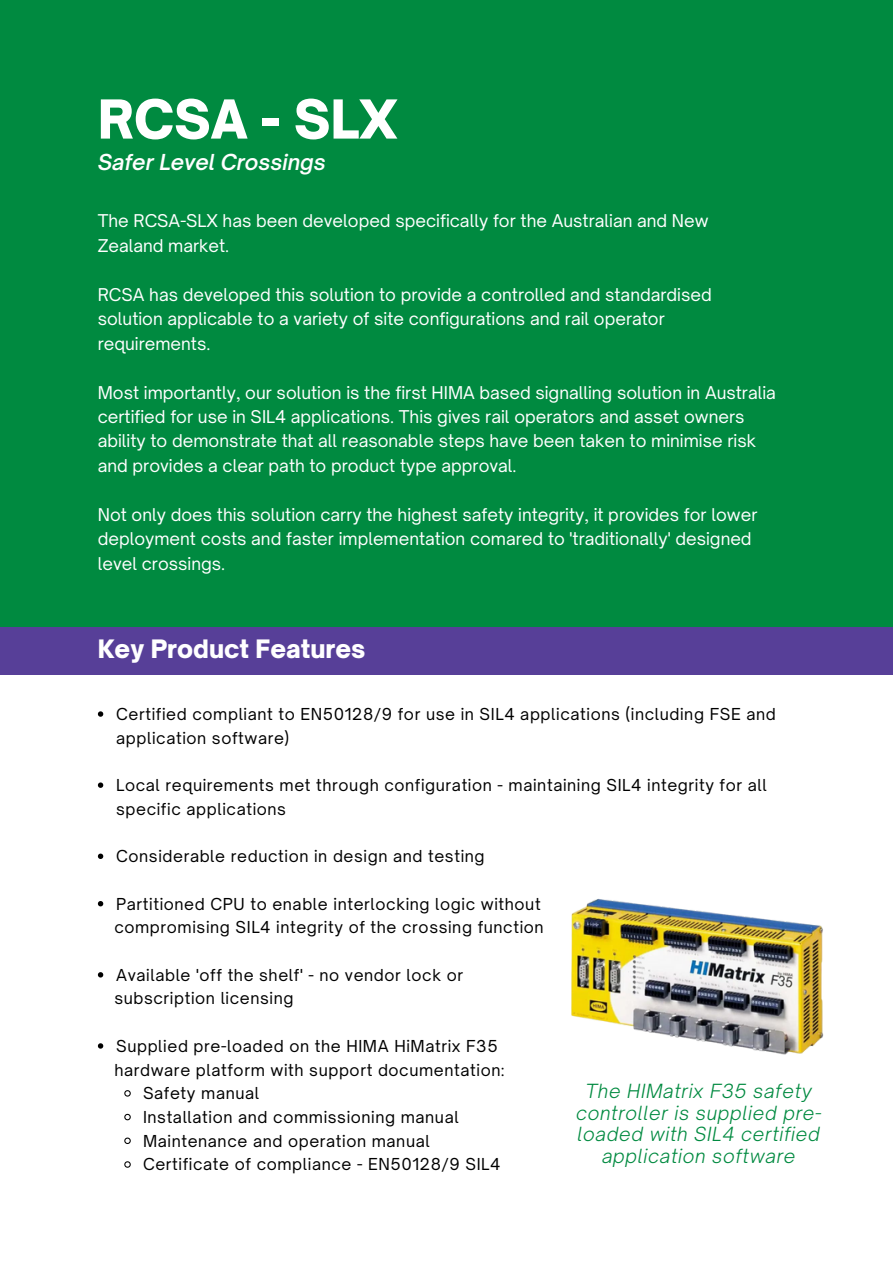
<style>
.page{position:relative;width:893px;height:1264px;background:#fff}
.page>*{position:absolute;margin:0;border:0;box-sizing:border-box;transform-origin:0 0}
.t1{font:900 51.3px "Open Sauce One";color:#fff}
.t2{font:900 24.3px "Open Sauce One";color:#fff}
.t3{font:italic 600 21px "Open Sauce One";color:#fff}
.t4{font:italic 300 18.6px/21.6px "Open Sauce One";letter-spacing:.04em;color:#008a40;text-align:center}
.t5{font:16.8px/24.5px "Open Sauce One";color:#fff}
.t6{font:15.75px/23.7px "Open Sauce One";letter-spacing:.04em;color:#000}
</style>
<div class="page">
<div style="left:0;top:0;width:892px;height:627px;background:#008a40"></div>
<svg style="left:98px;top:711px;width:5px;height:5px"></svg>
<svg style="left:98px;top:782px;width:5px;height:5px"></svg>
<svg style="left:98px;top:853px;width:5px;height:6px"></svg>
<svg style="left:98px;top:901px;width:5px;height:5px"></svg>
<svg style="left:98px;top:972px;width:5px;height:5px"></svg>
<svg style="left:98px;top:1043px;width:5px;height:5px"></svg>
<svg style="left:124px;top:1090px;width:7px;height:7px"></svg>
<svg style="left:124px;top:1113px;width:7px;height:8px"></svg>
<svg style="left:124px;top:1137px;width:7px;height:7px"></svg>
<svg style="left:124px;top:1161px;width:7px;height:7px"></svg>
<img style="left:571px;top:899px;width:253px;height:156px">
<div style="left:0;top:627px;width:892px;height:47px;background:#573f98"></div>
<h1 class="t1" style="left:98px;top:87px;width:301px">RCSA - SLX</h1>
<p class="t3" style="left:98px;top:149px;width:229px">Safer Level Crossings</p>
<p class="t5" style="left:98px;top:209px;width:612px">The RCSA-SLX has been developed specifically for the Australian and New<br>Zealand market.</p>
<p class="t5" style="left:98px;top:282px;width:615px">RCSA has developed this solution to provide a controlled and standardised solution applicable to a variety of site configurations and rail operator requirements.</p>
<p class="t5" style="left:98px;top:380px;width:679px">Most importantly, our solution is the first HIMA based signalling solution in Australia certified for use in SIL4 applications. This gives rail operators and asset owners ability to demonstrate that all reasonable steps have been taken to minimise risk and provides a clear path to product type approval.</p>
<p class="t5" style="left:98px;top:502px;width:661px">Not only does this solution carry the highest safety integrity, it provides for lower deployment costs and faster implementation comared to 'traditionally' designed level crossings.</p>
<h2 class="t2" style="left:98px;top:634px;width:269px">Key Product Features</h2>
<p class="t6" style="left:116px;top:702px;width:661px">Certified compliant to EN50128/9 for use in SIL4 applications (including FSE and application software)</p>
<p class="t6" style="left:116px;top:773px;width:652px">Local requirements met through configuration - maintaining SIL4 integrity for all specific applications</p>
<p class="t6" style="left:116px;top:844px;width:370px">Considerable reduction in design and testing</p>
<p class="t6" style="left:116px;top:891px;width:426px">Partitioned CPU to enable interlocking logic without</p>
<p class="t6" style="left:114px;top:915px;width:431px">compromising SIL4 integrity of the crossing function</p>
<p class="t6" style="left:116px;top:962px;width:348px">Available 'off the shelf' - no vendor lock or</p>
<p class="t6" style="left:114px;top:986px;width:181px">subscription licensing</p>
<p class="t6" style="left:116px;top:1034px;width:383px">Supplied pre-loaded on the HIMA HiMatrix F35</p>
<p class="t6" style="left:143px;top:1081px;width:359px">Safety manual<br>Installation and commissioning manual Maintenance and operation manual Certificate of compliance - EN50128/9 SIL4</p>
<p class="t6" style="left:114px;top:1057px;width:391px">hardware platform with support documentation:</p>
<p class="t4" style="left:576px;top:1080px;width:247px">The HIMatrix F35 safety controller is supplied pre&shy;loaded with SIL4 certified application software</p>
</div>
